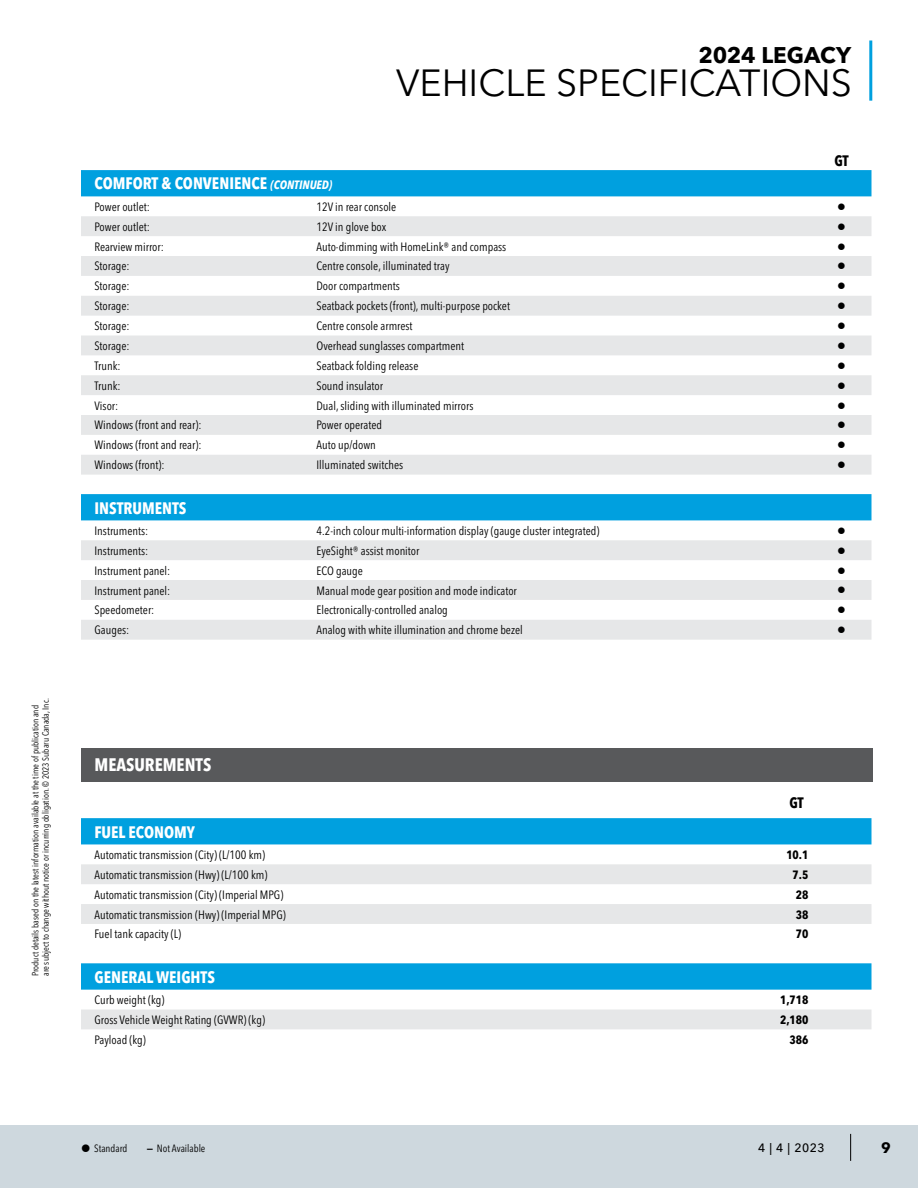
<style>
.page{position:relative;width:918px;height:1188px;background:#fff}
.page>*{position:absolute;margin:0;border:0;box-sizing:border-box;transform-origin:0 0}
.t1{font:37.5px "Avenir Next LT Pro";color:#000}
.t2{font:700 22.5px "Avenir Next LT Pro";letter-spacing:-.005em;color:#000}
.t3{font:700 condensed 18px "Avenir Next LT Pro";color:#fff}
.t4{font:700 condensed 16.5px "Avenir Next LT Pro";color:#fff}
.t5{font:700 condensed 15px "Avenir Next LT Pro";color:#000}
.t6{font:700 15px "Avenir Next LT Pro";color:#000}
.t7{font:condensed 12px "Avenir Next LT Pro";color:#000}
.t8{font:700 condensed 12px "Avenir Next LT Pro";color:#000}
.t9{font:500 12px "Avenir Next LT Pro";color:#000}
.t10{font:condensed 10.5px "Avenir Next LT Pro";color:#000}
.t11{font:condensed 9px/10.5px "Avenir Next LT Pro";color:#000}
.s1{font-style:italic;font-size:12px}
.s2{font-weight:700;font-stretch:normal}
</style>
<div class="page">
<div style="left:0;top:1125px;width:918px;height:63px;background:#ced8de"></div>
<svg style="left:850px;top:1134px;width:1px;height:27px"></svg>
<hr style="left:869px;top:40px;width:3px;height:61px;background:#00a0df">
<div style="left:81px;top:170px;width:791px;height:26px;background:#00a0df"></div>
<svg style="left:81px;top:216px;width:791px;height:259px;fill:#e6e7e8"></svg>
<div style="left:81px;top:494px;width:791px;height:26px;background:#00a0df"></div>
<svg style="left:81px;top:540px;width:791px;height:100px;fill:#e6e7e8"></svg>
<div style="left:81px;top:748px;width:791px;height:33px;background:#58595b"></div>
<div style="left:81px;top:818px;width:791px;height:26px;background:#00a0df"></div>
<svg style="left:81px;top:864px;width:791px;height:60px;fill:#e6e7e8"></svg>
<svg style="left:81px;top:963px;width:791px;height:27px;background:#06a2df"></svg>
<div style="left:81px;top:1010px;width:791px;height:19px;background:#e6e7e8"></div>
<svg style="left:838px;top:223px;width:7px;height:7px"></svg>
<svg style="left:838px;top:243px;width:7px;height:7px"></svg>
<svg style="left:838px;top:263px;width:7px;height:6px"></svg>
<svg style="left:838px;top:283px;width:7px;height:6px"></svg>
<svg style="left:838px;top:303px;width:7px;height:6px"></svg>
<svg style="left:838px;top:322px;width:7px;height:7px"></svg>
<svg style="left:838px;top:342px;width:7px;height:7px"></svg>
<svg style="left:838px;top:362px;width:7px;height:7px"></svg>
<svg style="left:838px;top:382px;width:7px;height:7px"></svg>
<svg style="left:838px;top:402px;width:7px;height:7px"></svg>
<svg style="left:838px;top:422px;width:7px;height:6px"></svg>
<svg style="left:838px;top:442px;width:7px;height:6px"></svg>
<svg style="left:838px;top:462px;width:7px;height:6px"></svg>
<svg style="left:838px;top:547px;width:7px;height:7px"></svg>
<svg style="left:838px;top:567px;width:7px;height:7px"></svg>
<svg style="left:838px;top:587px;width:7px;height:6px"></svg>
<svg style="left:838px;top:607px;width:7px;height:6px"></svg>
<svg style="left:838px;top:627px;width:7px;height:6px"></svg>
<p class="t11" style="left:30px;top:976px;width:279px;rotate:-90deg">Product details based on the latest information available at the time of publication and are subject to change without notice or incurring obligation. © 2023 Subaru Canada, Inc.</p>
<h2 class="t2" style="left:698px;top:42px;width:154px">2024 LEGACY</h2>
<h1 class="t1" style="left:396px;top:60px;width:457px">VEHICLE SPECIFICATIONS</h1>
<h3 class="t4" style="left:94px;top:174px;width:239px">COMFORT &amp; CONVENIENCE <span class="s1">(CONTINUED)</span></h3>
<p class="t7" style="left:95px;top:199px;width:57px">Power outlet:</p>
<p class="t7" style="left:317px;top:199px;width:81px">12V in rear console</p>
<p class="t7" style="left:94px;top:219px;width:57px">Power outlet:</p>
<p class="t7" style="left:316px;top:219px;width:71px">12V in glove box</p>
<p class="t7" style="left:94px;top:239px;width:71px">Rearview mirror:</p>
<p class="t7" style="left:316px;top:239px;width:191px">Auto-dimming with HomeLink® and compass</p>
<p class="t7" style="left:94px;top:259px;width:37px">Storage:</p>
<p class="t7" style="left:316px;top:259px;width:135px">Centre console, illuminated tray</p>
<p class="t7" style="left:94px;top:279px;width:37px">Storage:</p>
<p class="t7" style="left:316px;top:279px;width:85px">Door compartments</p>
<p class="t7" style="left:94px;top:299px;width:37px">Storage:</p>
<p class="t7" style="left:316px;top:299px;width:195px">Seatback pockets (front), multi-purpose pocket</p>
<p class="t7" style="left:94px;top:319px;width:37px">Storage:</p>
<p class="t7" style="left:316px;top:319px;width:98px">Centre console armrest</p>
<p class="t7" style="left:94px;top:339px;width:37px">Storage:</p>
<p class="t7" style="left:316px;top:339px;width:149px">Overhead sunglasses compartment</p>
<p class="t7" style="left:94px;top:358px;width:28px">Trunk:</p>
<p class="t7" style="left:316px;top:358px;width:103px">Seatback folding release</p>
<p class="t7" style="left:94px;top:378px;width:28px">Trunk:</p>
<p class="t7" style="left:316px;top:378px;width:68px">Sound insulator</p>
<p class="t7" style="left:94px;top:398px;width:25px">Visor:</p>
<p class="t7" style="left:316px;top:398px;width:158px">Dual, sliding with illuminated mirrors</p>
<p class="t7" style="left:94px;top:418px;width:109px">Windows (front and rear):</p>
<p class="t7" style="left:316px;top:418px;width:67px">Power operated</p>
<p class="t7" style="left:94px;top:438px;width:109px">Windows (front and rear):</p>
<p class="t7" style="left:316px;top:438px;width:61px">Auto up/down</p>
<p class="t7" style="left:94px;top:458px;width:72px">Windows (front):</p>
<p class="t7" style="left:316px;top:458px;width:88px">Illuminated switches</p>
<h3 class="t4" style="left:94px;top:498px;width:94px">INSTRUMENTS</h3>
<p class="t7" style="left:94px;top:523px;width:55px">Instruments:</p>
<p class="t7" style="left:316px;top:523px;width:284px">4.2-inch colour multi-information display (gauge cluster integrated)</p>
<p class="t7" style="left:94px;top:543px;width:55px">Instruments:</p>
<p class="t7" style="left:316px;top:543px;width:105px">EyeSight® assist monitor</p>
<p class="t7" style="left:94px;top:563px;width:77px">Instrument panel:</p>
<p class="t7" style="left:316px;top:563px;width:48px">ECO gauge</p>
<p class="t7" style="left:94px;top:583px;width:77px">Instrument panel:</p>
<p class="t7" style="left:316px;top:583px;width:202px">Manual mode gear position and mode indicator</p>
<p class="t7" style="left:94px;top:603px;width:61px">Speedometer:</p>
<p class="t7" style="left:316px;top:603px;width:133px">Electronically-controlled analog</p>
<p class="t7" style="left:94px;top:623px;width:36px">Gauges:</p>
<p class="t7" style="left:316px;top:623px;width:208px">Analog with white illumination and chrome bezel</p>
<p class="t5" style="left:835px;top:151px;width:16px">GT</p>
<h3 class="t3" style="left:94px;top:754px;width:118px">MEASUREMENTS</h3>
<p class="t5" style="left:790px;top:793px;width:16px">GT</p>
<h3 class="t4" style="left:94px;top:822px;width:102px">FUEL ECONOMY</h3>
<p class="t7" style="left:94px;top:848px;width:172px">Automatic transmission (City) (L/100 km)</p>
<p class="t8" style="left:786px;top:847px;width:24px">10.1</p>
<p class="t7" style="left:94px;top:867px;width:174px">Automatic transmission (Hwy) (L/100 km)</p>
<p class="t8" style="left:793px;top:867px;width:17px">7.5</p>
<p class="t7" style="left:94px;top:887px;width:190px">Automatic transmission (City) (Imperial MPG)</p>
<p class="t8" style="left:796px;top:887px;width:14px">28</p>
<p class="t7" style="left:94px;top:907px;width:193px">Automatic transmission (Hwy) (Imperial MPG)</p>
<p class="t8" style="left:796px;top:907px;width:14px">38</p>
<p class="t7" style="left:94px;top:927px;width:88px">Fuel tank capacity (L)</p>
<p class="t8" style="left:796px;top:927px;width:14px">70</p>
<h3 class="t4" style="left:94px;top:967px;width:122px">GENERAL WEIGHTS</h3>
<p class="t7" style="left:94px;top:993px;width:71px">Curb weight (kg)</p>
<p class="t8" style="left:780px;top:993px;width:30px">1,718</p>
<p class="t7" style="left:94px;top:1013px;width:172px">Gross Vehicle Weight Rating (GVWR) (kg)</p>
<p class="t8" style="left:780px;top:1012px;width:30px">2,180</p>
<p class="t7" style="left:94px;top:1032px;width:53px">Payload (kg)</p>
<p class="t8" style="left:790px;top:1032px;width:20px">386</p>
<p class="t10" style="left:94px;top:1142px;width:35px">Standard</p>
<p class="t10" style="left:147px;top:1142px;width:60px"><span class="s2">—</span> Not Available</p>
<p class="t9" style="left:758px;top:1141px;width:68px">4 | 4 | 2023</p>
<p class="t6" style="left:881px;top:1139px;width:11px">9</p>
</div>
